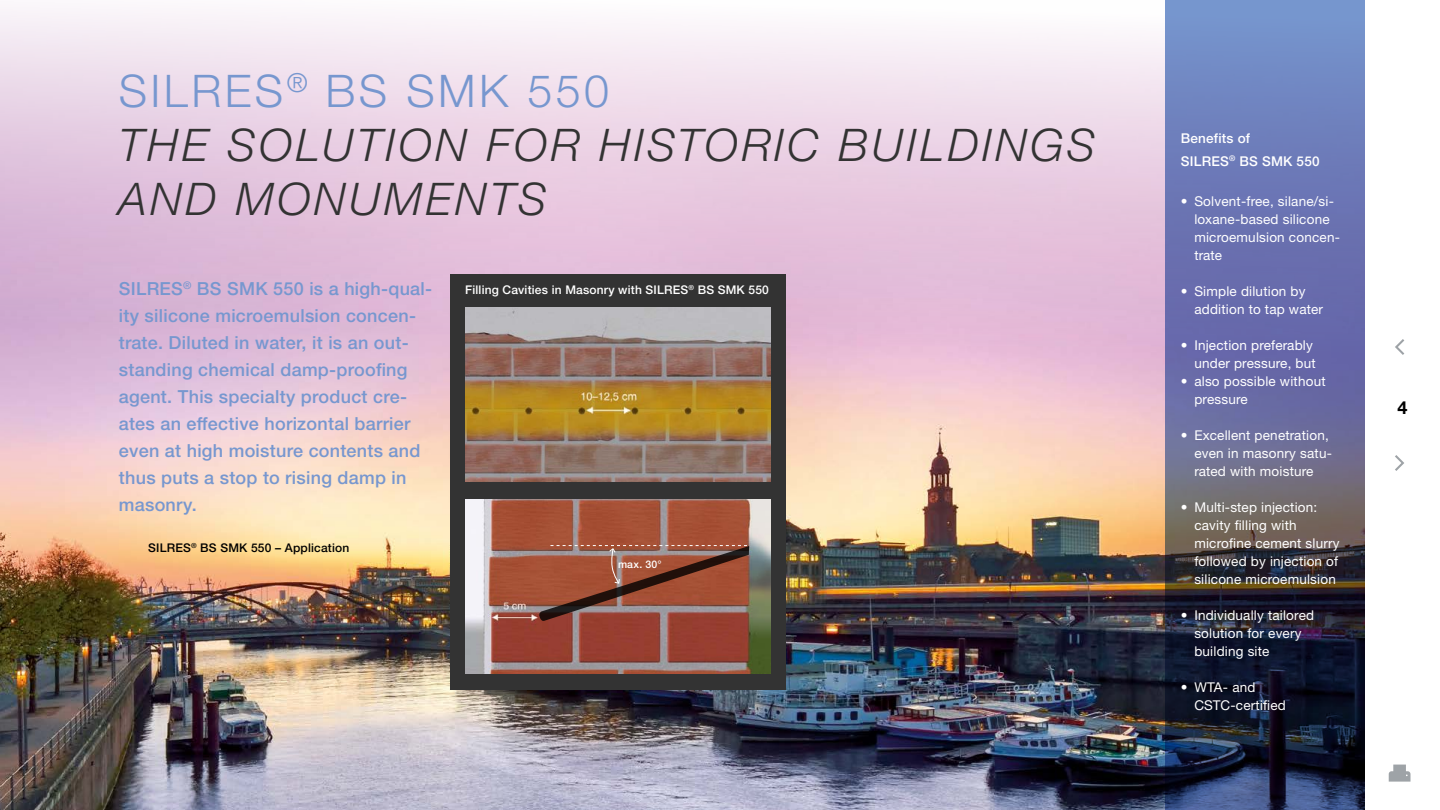
<style>
.page{position:relative;width:1440px;height:810px;background:#fff}
.page>*{position:absolute;margin:0;border:0;box-sizing:border-box;transform-origin:0 0}
.Headline{font:italic 300 45px/54px "Helvetica Panfor Wacker";letter-spacing:.075em;color:#333}
.Auszeichnung{font:500 18px/27px "Helvetica Panfor Wacker";letter-spacing:.015em;color:#7797cf}
.t1{font:700 18px "Helvetica Panfor Wacker";color:#000}
.t2{font:13.5px/18px "Helvetica Panfor Wacker";letter-spacing:.015em;color:#fff}
.Infobox_Headline{font:500 13.5px/22.5px "Helvetica Panfor Wacker";letter-spacing:.015em;color:#fff}
.Text_in_an_Bild{font:500 12px "Helvetica Panfor Wacker";letter-spacing:.015em;color:#fff}
.Text_in_an_Bild-2{font:500 12px "Helvetica Panfor Wacker";letter-spacing:.015em;color:#000}
.t3{font:500 10.5px "Helvetica Panfor Wacker";color:#fff}
.s1{font-style:normal;color:#7797cf}
</style>
<div class="page">
<svg style="left:1389px;top:765px;width:22px;height:17px"></svg>
<svg style="left:1395px;top:455px;width:9px;height:16px"></svg>
<svg style="left:1395px;top:339px;width:9px;height:16px"></svg>
<img style="left:0;top:0;width:1166px;height:810px">
<div style="left:450px;top:274px;width:336px;height:416px;background:#333"></div>
<img style="left:465px;top:308px;width:306px;height:174px">
<svg style="left:1166px;top:0;width:199px;height:810px;background:#535a83"></svg>
<img style="left:465px;top:500px;width:306px;height:173px">
<svg style="left:538px;top:545px;width:211px;height:77px;background:#915241"></svg>
<p class="Headline" style="left:119px;top:64px;width:978px"><span class="s1">SILRES</span><sup>®</sup> <span class="s1">BS SMK 550<br></span>THE SOLUTION FOR HISTORIC BUILDINGS<br>AND MONUMENTS</p>
<p class="Auszeichnung" style="left:119px;top:275px;width:315px">SILRES<sup>®</sup> BS SMK 550 is a high-qual&shy;ity silicone microemulsion concen&shy;trate. Diluted in water, it is an out&shy;standing chemical damp-proofing agent. This specialty product cre&shy;ates an effective horizontal barrier even at high moisture contents and thus puts a stop to rising damp in masonry.</p>
<p class="Text_in_an_Bild" style="left:465px;top:282px;width:305px">Filling Cavities in Masonry with SILRES<sup>®</sup> BS SMK 550</p>
<p class="Text_in_an_Bild-2" style="left:148px;top:541px;width:203px">SILRES<sup>®</sup> BS SMK 550 – Application</p>
<p class="t3" style="left:618px;top:558px;width:45px">max. 30°</p>
<p class="Infobox_Headline" style="left:1181px;top:127px;width:140px">Benefits of<br>SILRES<sup>®</sup> BS SMK 550</p>
<p class="t2" style="left:1194px;top:192px;width:147px;text-indent:-14px">• Solvent-free, silane/si&shy;loxane-based silicone microemulsion concen&shy;trate</p>
<p class="t2" style="left:1194px;top:282px;width:130px;text-indent:-14px">• Simple dilution by addition to tap water</p>
<p class="t2" style="left:1181px;top:336px;width:136px;text-align:right">• Injection preferably under pressure, but</p>
<p class="t2" style="left:1194px;top:372px;width:133px;text-indent:-14px">• also possible without pressure</p>
<p class="t2" style="left:1194px;top:426px;width:139px;text-indent:-14px">• Excellent penetration, even in masonry satu&shy;rated with moisture</p>
<p class="t2" style="left:1194px;top:498px;width:147px;text-indent:-14px">• Multi-step injection: cavity filling with microfine cement slurry followed by injection of silicone microemulsion</p>
<p class="t2" style="left:1194px;top:606px;width:121px;text-indent:-14px">• Individually tailored solution for every building site</p>
<p class="t2" style="left:1194px;top:678px;width:93px;text-indent:-14px">• WTA- and<br>CSTC-certified</p>
<h2 class="t1" style="left:1397px;top:397px;width:12px">4</h2>
</div>
